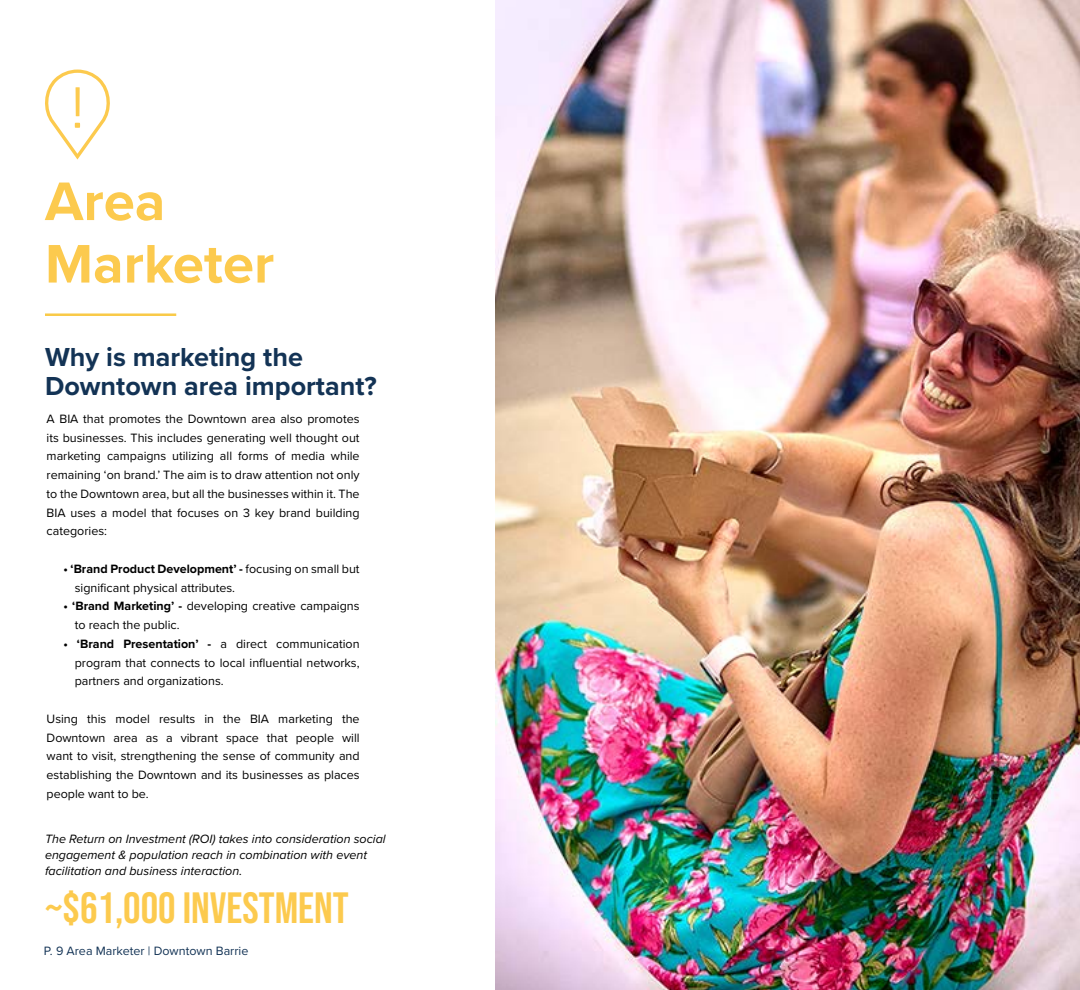
<style>
.page{position:relative;width:1080px;height:990px;background:#fff}
.page>*{position:absolute;margin:0;border:0;box-sizing:border-box;transform-origin:0 0}
.t1{font:700 56.25px/62.5px "Proxima Nova";color:#fcca4e}
.t2{font:43.75px "Bebas Neue";color:#fcca4e}
.t3{font:700 27px/28.8px "Proxima Nova";color:#133355}
.t4{font:12.5px/18.8px "Proxima Nova";color:#000;text-align:justify}
.t5{font:italic 12.5px/16.2px "Proxima Nova";color:#000}
.t6{font:12.5px "Proxima Nova";color:#133355}
.s1{font-weight:700}
</style>
<div class="page">
<img style="left:496px;top:0;width:584px;height:990px">
<svg style="left:45px;top:70px;width:65px;height:90px"></svg>
<hr style="left:45px;top:313px;width:131px;height:3px;background:#f9ca48">
<h1 class="t1" style="left:45px;top:169px;width:231px">Area<br>Marketer</h1>
<h3 class="t3" style="left:45px;top:342px;width:333px">Why is marketing the<br>Downtown area important?</h3>
<p class="t4" style="left:47px;top:409px;width:315px">A BIA that promotes the Downtown area also promotes its businesses. This includes generating well thought out marketing campaigns utilizing all forms of media while remaining ‘on brand.’ The aim is to draw attention not only to the Downtown area, but all the businesses within it. The BIA uses a model that focuses on 3 key brand building categories:</p>
<p class="t4" style="left:75px;top:559px;width:286px;text-indent:-11px"><span class="s1">• ‘Brand Product Development’ -</span> focusing on small but significant physical attributes.</p>
<p class="t4" style="left:75px;top:596px;width:286px;text-indent:-11px"><span class="s1">• ‘Brand Marketing’ -</span> developing creative campaigns to reach the public.</p>
<p class="t4" style="left:75px;top:634px;width:286px;text-indent:-11px"><span class="s1">• ‘Brand Presentation’ -</span> a direct communication program that connects to local influential networks, partners and organizations.</p>
<p class="t4" style="left:47px;top:709px;width:315px">Using this model results in the BIA marketing the Downtown area as a vibrant space that people will want to visit, strengthening the sense of community and establishing the Downtown and its businesses as places people want to be.</p>
<p class="t5" style="left:45px;top:830px;width:342px">The Return on Investment (ROI) takes into consideration social engagement &amp; population reach in combination with event facilitation and business interaction.</p>
<h2 class="t2" style="left:45px;top:883px;width:305px">~$61,000 INVESTMENT</h2>
<p class="t6" style="left:44px;top:942px;width:206px">P. 9 Area Marketer | Downtown Barrie</p>
</div>
